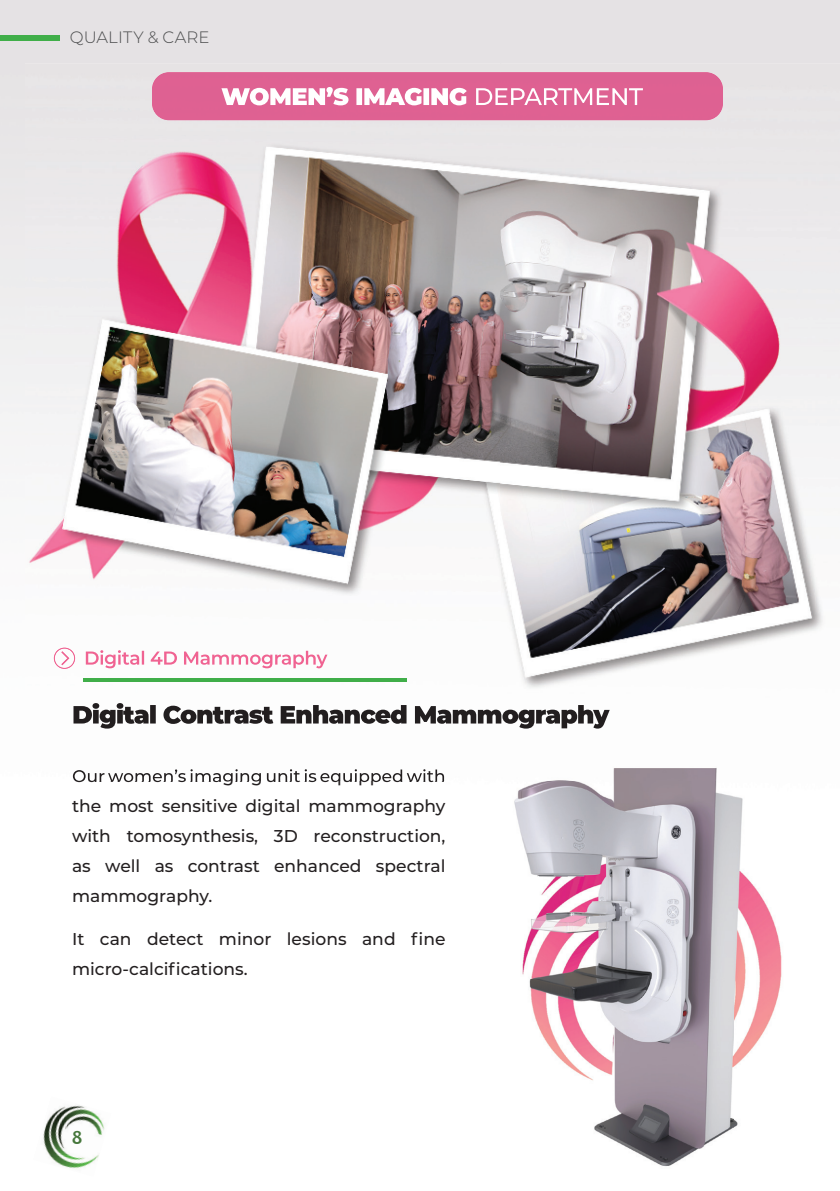
<style>
.page{position:relative;width:840px;height:1191px;background:#fff}
.page>*{position:absolute;margin:0;border:0;box-sizing:border-box;transform-origin:0 0}
.t1{font:700 20px "Candara";color:#46773c}
.t2{font:500 17px/30px "Montserrat";color:#231f20;text-align:justify}
.t3{font:300 16.4px "Montserrat";letter-spacing:.01em;color:#4b4c4d}
</style>
<div class="page">
<img style="left:0;top:0;width:839px;height:446px">
<img style="left:74px;top:780px;width:371px;height:1px">
<img style="left:43px;top:1105px;width:62px;height:64px">
<div style="left:0;top:36px;width:60px;height:5px;background:#40ae49"></div>
<img style="left:25px;top:63px;width:814px;height:714px">
<img style="left:73px;top:769px;width:372px;height:11px">
<img style="left:73px;top:703px;width:536px;height:25px">
<img style="left:84px;top:678px;width:322px;height:3px">
<img style="left:86px;top:650px;width:241px;height:18px">
<svg style="left:54px;top:647px;width:21px;height:22px"></svg>
<div style="left:152px;top:72px;width:570px;height:48px;background:#df6192"></div>
<img style="left:221px;top:87px;width:245px;height:18px">
<img style="left:476px;top:88px;width:166px;height:17px">
<img style="left:501px;top:743px;width:289px;height:424px">
<p class="t3" style="left:70px;top:26px;width:141px">QUALITY &amp; CARE</p>
<p class="t2" style="left:72px;top:760px;width:375px">Our women’s imaging unit is equipped with the most sensitive digital mammography with tomosynthesis, 3D reconstruction, as well as contrast enhanced spectral mammography.</p>
<p class="t2" style="left:72px;top:923px;width:375px">It can detect minor lesions and fine micro-calcifications.</p>
<p class="t1" style="left:72px;top:1124px;width:12px">8</p>
</div>
